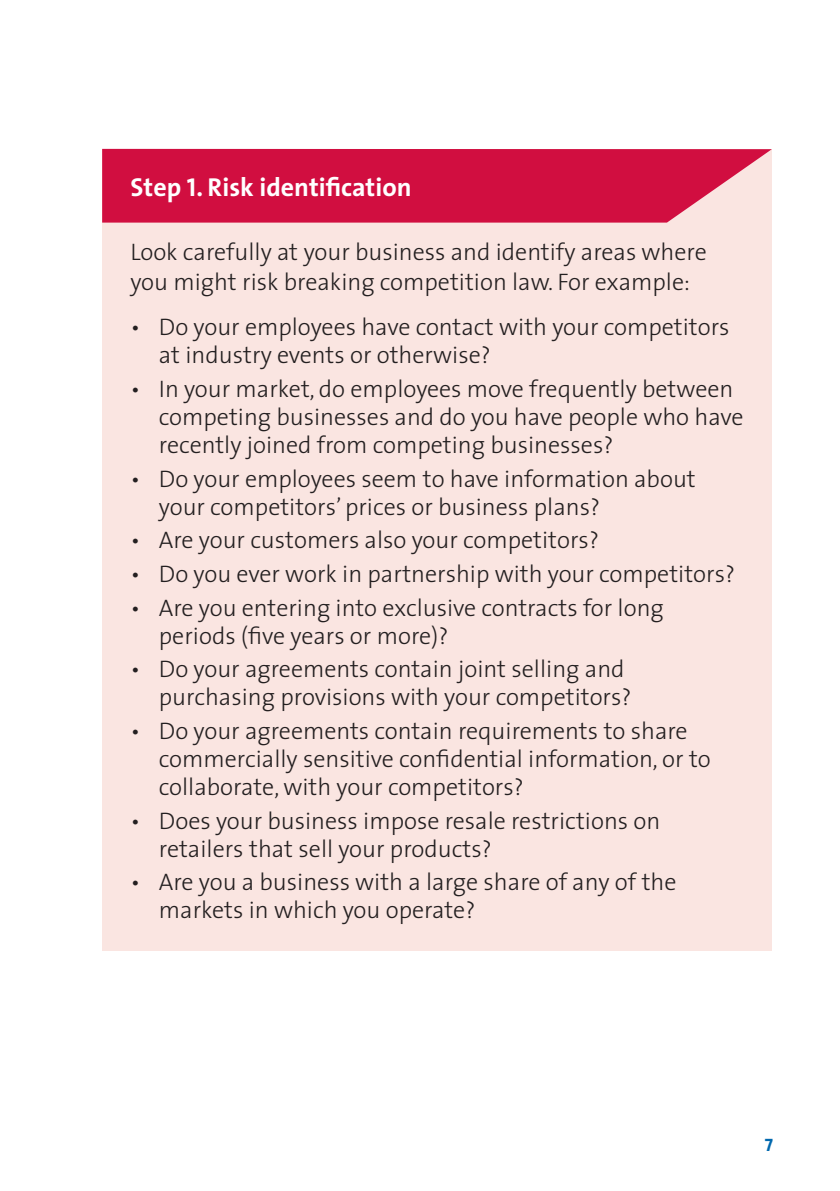
<style>
.page{position:relative;width:840px;height:1191px;background:#fff}
.page>*{position:absolute;margin:0;border:0;box-sizing:border-box;transform-origin:0 0}
.t1{font:700 26px "The Sans";color:#fff}
.t2{font:300 24px/28px "The Sans";color:#231f20}
.t3{font:18px "The Sans Bold Caps";color:#0168ae}
.s1{font-family:"The Sans Bold Caps";font-weight:400}
</style>
<div class="page">
<div style="left:102px;top:149px;width:669px;height:801px;background:#fae5e1"></div>
<svg style="left:102px;top:149px;width:669px;height:74px;background:#d41f4d"></svg>
<p class="t1" style="left:130px;top:165px;width:282px">Step <span class="s1">1</span>. Risk identification</p>
<p class="t2" style="left:130px;top:236px;width:577px;line-height:30px">Look carefully at your business and identify areas where you might risk breaking competition law. For example:</p>
<p class="t2" style="left:159px;top:312px;width:572px;text-indent:-28px">• Do your employees have contact with your competitors at industry events or otherwise?</p>
<p class="t2" style="left:159px;top:374px;width:585px;text-indent:-28px">• In your market, do employees move frequently between competing businesses and do you have people who have recently joined from competing businesses?</p>
<p class="t2" style="left:159px;top:463px;width:538px;text-indent:-28px">• Do your employees seem to have information about your competitors’ prices or business plans?</p>
<p class="t2" style="left:130px;top:525px;width:469px">• Are your customers also your competitors?</p>
<p class="t2" style="left:130px;top:559px;width:605px">• Do you ever work in partnership with your competitors?</p>
<p class="t2" style="left:159px;top:593px;width:506px;text-indent:-28px">• Are you entering into exclusive contracts for long periods (five years or more)?</p>
<p class="t2" style="left:130px;top:654px;width:502px;text-align:right">• Do your agreements contain joint selling and purchasing provisions with your competitors?</p>
<p class="t2" style="left:159px;top:716px;width:553px;text-indent:-28px">• Do your agreements contain requirements to share commercially sensitive confidential information, or to collaborate, with your competitors?</p>
<p class="t2" style="left:159px;top:806px;width:502px;text-indent:-28px">• Does your business impose resale restrictions on retailers that sell your products?</p>
<p class="t2" style="left:159px;top:867px;width:519px;text-indent:-28px">• Are you a business with a large share of any of the markets in which you operate?</p>
<p class="t3" style="left:764px;top:1129px;width:10px">7</p>
</div>
